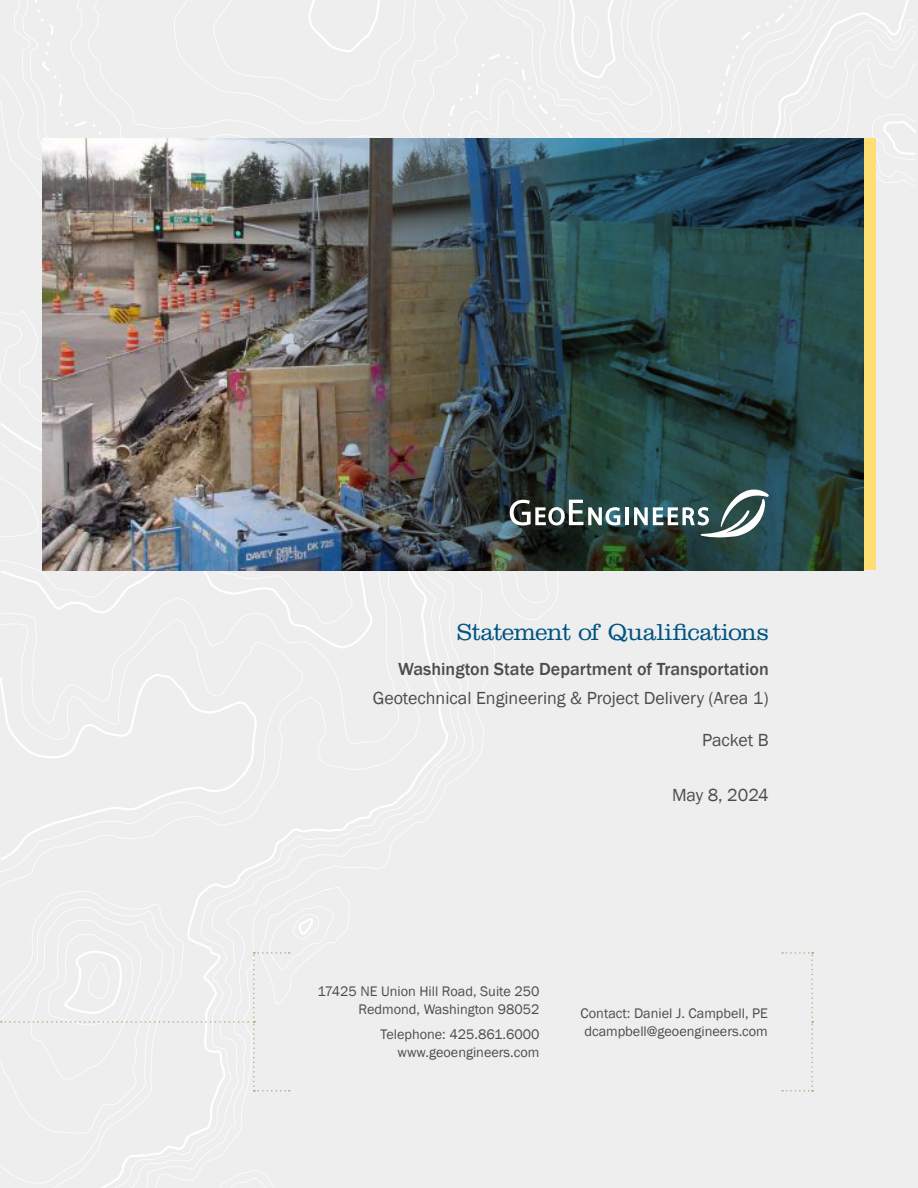
<style>
.page{position:relative;width:918px;height:1188px;background:#fff}
.page>*{position:absolute;margin:0;border:0;box-sizing:border-box;transform-origin:0 0}
.t1{font:300 24px "Clarendon LT Std";letter-spacing:-.02em;color:#005480}
.t2{font:18px "Franklin Gothic";color:#4b4c4d}
.t3{font:500 18px "Franklin Gothic";color:#4b4c4d}
.t4{font:14.25px/18px "Franklin Gothic";color:#4b4c4d;text-align:right}
</style>
<div class="page">
<div style="left:1px;top:649px;width:92px;height:223px;background:#eeeeef"></div>
<div style="left:0;top:1134px;width:93px;height:50px;background:#eeeeef"></div>
<svg style="left:909px;top:58px;width:7px;height:123px"></svg>
<div style="left:93px;top:0;width:816px;height:1188px;background:#eeeeef"></div>
<div style="left:35px;top:0;width:764px;height:327px;background:#eeeeef"></div>
<div style="left:493px;top:0;width:188px;height:138px;background:#eeeeef"></div>
<div style="left:0;top:674px;width:257px;height:186px;background:#eeeeef"></div>
<div style="left:0;top:373px;width:373px;height:276px;background:#eeeeef"></div>
<svg style="left:335px;top:136px;width:97px;height:2px"></svg>
<div style="left:174px;top:0;width:243px;height:124px;background:#eeeeef"></div>
<img style="left:43px;top:138px;width:75px;height:432px">
<img style="left:118px;top:138px;width:746px;height:432px">
<img style="left:480px;top:488px;width:140px;height:132px">
<hr style="left:625px;top:507px;width:4px;height:18px;background:#fff">
<svg style="left:634px;top:330px;width:230px;height:208px;background:#2a4949"></svg>
<div style="left:864px;top:138px;width:11px;height:432px;background:#ffde74"></div>
<div style="left:0;top:887px;width:350px;height:247px;background:#eeeeef"></div>
<div style="left:782px;top:952px;width:31px;height:140px;background:#eeeeef"></div>
<h1 class="t1" style="left:457px;top:619px;width:313px">Statement of Qualifications</h1>
<p class="t3" style="left:398px;top:658px;width:372px">Washington State Department of Transportation</p>
<p class="t2" style="left:373px;top:687px;width:398px">Geotechnical Engineering &amp; Project Delivery (Area 1)</p>
<p class="t2" style="left:702px;top:729px;width:68px">Packet B</p>
<p class="t2" style="left:672px;top:784px;width:98px">May 8, 2024</p>
<p class="t4" style="left:318px;top:983px;width:223px">17425 NE Union Hill Road, Suite 250<br>Redmond, Washington 98052</p>
<p class="t4" style="left:380px;top:1026px;width:161px">Telephone: 425.861.6000 www.geoengineers.com</p>
<p class="t4" style="left:581px;top:1004px;width:189px;text-align:left">Contact: Daniel J. Campbell, PE dcampbell@geoengineers.com</p>
</div>
